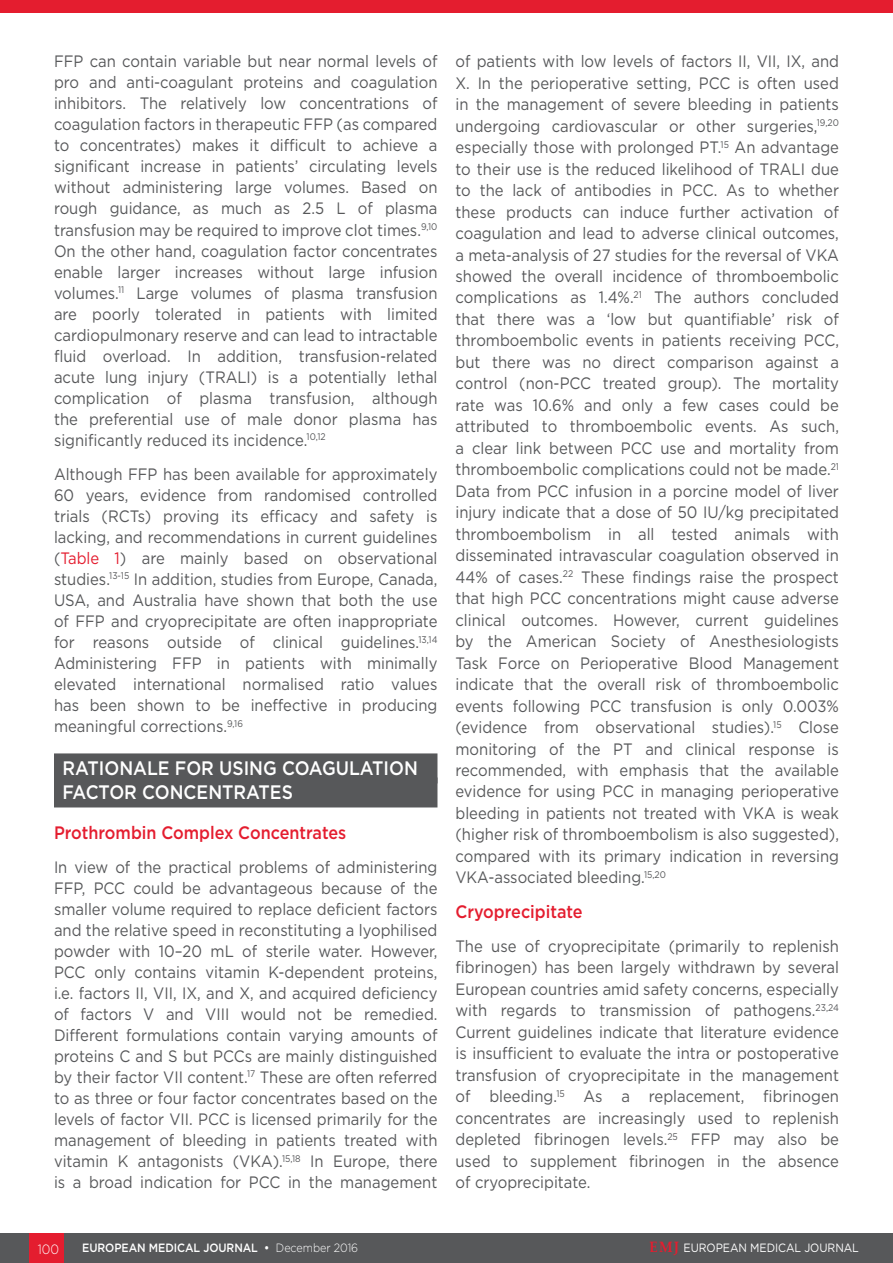
<style>
.page{position:relative;width:893px;height:1263px;background:#fff}
.page>*{position:absolute;margin:0;border:0;box-sizing:border-box;transform-origin:0 0}
._8__Heading_1{font:500 19.5px "Gotham";color:#fff;scale:.9 1}
._9__Heading_2{font:500 18px "Gotham";color:#e41d2f;scale:.9 1}
._11__Main_text{font:16.5px/21.5px "Gotham";color:#57585a;text-align:justify;scale:.9 1}
.t1{font:300 13.5px "Gotham";color:#fff;scale:.9 1}
.t2{font:500 12px "Gotham";letter-spacing:-.005em;color:#fff;scale:.9 1}
.t3{font:12px "Gotham";letter-spacing:-.005em;color:#fff;scale:.9 1}
.s1{color:#e41d2f}
.s2{font-weight:300}
.s3{font-family:"Palatino Linotype";font-weight:700;font-size:15px;color:#e41d2f}
</style>
<div class="page">
<div style="left:0;top:1233px;width:893px;height:30px;background:#57585a"></div>
<div style="left:30px;top:1233px;width:34px;height:30px;background:#e41d2f"></div>
<div style="left:54px;top:753px;width:383px;height:30px;background:#57585a"></div>
<div style="left:54px;top:777px;width:383px;height:30px;background:#57585a"></div>
<div style="left:0;top:0;width:893px;height:12px;background:#e41d2f"></div>
<p class="_11__Main_text" style="left:54px;top:51px;width:428px;line-height:21px">FFP can contain variable but near normal levels of pro and anti-coagulant proteins and coagulation inhibitors. The relatively low concentrations of coagulation factors in therapeutic FFP (as compared to concentrates) makes it difficult to achieve a significant increase in patients’ circulating levels without administering large volumes. Based on rough guidance, as much as 2.5 L of plasma transfusion may be required to improve clot times.<sup>9,10<br></sup>On the other hand, coagulation factor concentrates enable larger increases without large infusion volumes.<sup>11</sup> Large volumes of plasma transfusion are poorly tolerated in patients with limited cardiopulmonary reserve and can lead to intractable fluid overload. In addition, transfusion-related acute lung injury (TRALI) is a potentially lethal complication of plasma transfusion, although the preferential use of male donor plasma has significantly reduced its incidence.<sup>10,12</sup></p>
<p class="_11__Main_text" style="left:54px;top:463px;width:428px;line-height:21px">Although FFP has been available for approximately 60 years, evidence from randomised controlled trials (RCTs) proving its efficacy and safety is lacking, and recommendations in current guidelines (<span class="s1">Table 1</span>) are mainly based on observational studies.<sup>13-15</sup> In addition, studies from Europe, Canada, USA, and Australia have shown that both the use of FFP and cryoprecipitate are often inappropriate for reasons outside of clinical guidelines.<sup>13,14<br></sup>Administering FFP in patients with minimally elevated international normalised ratio values has been shown to be ineffective in producing meaningful corrections.<sup>9,16</sup></p>
<p class="_8__Heading_1" style="left:63px;top:755px;width:396px">RATIONALE FOR USING COAGULATION</p>
<p class="_8__Heading_1" style="left:63px;top:779px;width:257px">FACTOR CONCENTRATES</p>
<p class="_9__Heading_2" style="left:54px;top:821px;width:326px">Prothrombin Complex Concentrates</p>
<p class="_11__Main_text" style="left:54px;top:856px;width:428px;line-height:21px">In view of the practical problems of administering FFP, PCC could be advantageous because of the smaller volume required to replace deficient factors and the relative speed in reconstituting a lyophilised powder with 10–20 mL of sterile water. However, PCC only contains vitamin K-dependent proteins, i.e. factors II, VII, IX, and X, and acquired deficiency of factors V and VIII would not be remedied.<br>Different formulations contain varying amounts of proteins C and S but PCCs are mainly distinguished by their factor VII content.<sup>17</sup> These are often referred to as three or four factor concentrates based on the levels of factor VII. PCC is licensed primarily for the management of bleeding in patients treated with vitamin K antagonists (VKA).<sup>15,18</sup> In Europe, there is a broad indication for PCC in the management</p>
<p class="_11__Main_text" style="left:455px;top:50px;width:428px">of patients with low levels of factors II, VII, IX, and X. In the perioperative setting, PCC is often used in the management of severe bleeding in patients undergoing cardiovascular or other surgeries,<sup>19,20 </sup>especially those with prolonged PT.<sup>15</sup> An advantage to their use is the reduced likelihood of TRALI due to the lack of antibodies in PCC. As to whether these products can induce further activation of coagulation and lead to adverse clinical outcomes, a meta-analysis of 27 studies for the reversal of VKA showed the overall incidence of thromboembolic complications as 1.4%.<sup>21</sup> The authors concluded that there was a ‘low but quantifiable’ risk of thromboembolic events in patients receiving PCC, but there was no direct comparison against a control (non-PCC treated group). The mortality rate was 10.6% and only a few cases could be attributed to thromboembolic events. As such, a clear link between PCC use and mortality from thromboembolic complications could not be made.<sup>21<br></sup>Data from PCC infusion in a porcine model of liver injury indicate that a dose of 50 IU/kg precipitated thromboembolism in all tested animals with disseminated intravascular coagulation observed in 44% of cases.<sup>22</sup> These findings raise the prospect that high PCC concentrations might cause adverse clinical outcomes. However, current guidelines by the American Society of Anesthesiologists Task Force on Perioperative Blood Management indicate that the overall risk of thromboembolic events following PCC transfusion is only 0.003% (evidence from observational studies).<sup>15</sup> Close monitoring of the PT and clinical response is recommended, with emphasis that the available evidence for using PCC in managing perioperative bleeding in patients not treated with VKA is weak (higher risk of thromboembolism is also suggested), compared with its primary indication in reversing VKA-associated bleeding.<sup>15,20</sup></p>
<p class="_9__Heading_2" style="left:455px;top:899px;width:143px">Cryoprecipitate</p>
<p class="_11__Main_text" style="left:455px;top:935px;width:428px">The use of cryoprecipitate (primarily to replenish fibrinogen) has been largely withdrawn by several European countries amid safety concerns, especially with regards to transmission of pathogens.<sup>23,24<br></sup>Current guidelines indicate that literature evidence is insufficient to evaluate the intra or postoperative transfusion of cryoprecipitate in the management of bleeding.<sup>15</sup> As a replacement, fibrinogen concentrates are increasingly used to replenish depleted fibrinogen levels.<sup>25</sup> FFP may also be used to supplement fibrinogen in the absence of cryoprecipitate.</p>
<p class="t1" style="left:38px;top:1240px;width:25px">100</p>
<p class="t2" style="left:82px;top:1240px;width:308px">EUROPEAN MEDICAL JOURNAL • <span class="s2">December 2016</span></p>
<p class="t3" style="left:650px;top:1240px;width:234px"><span class="s3">EMJ</span> EUROPEAN MEDICAL JOURNAL</p>
</div>
